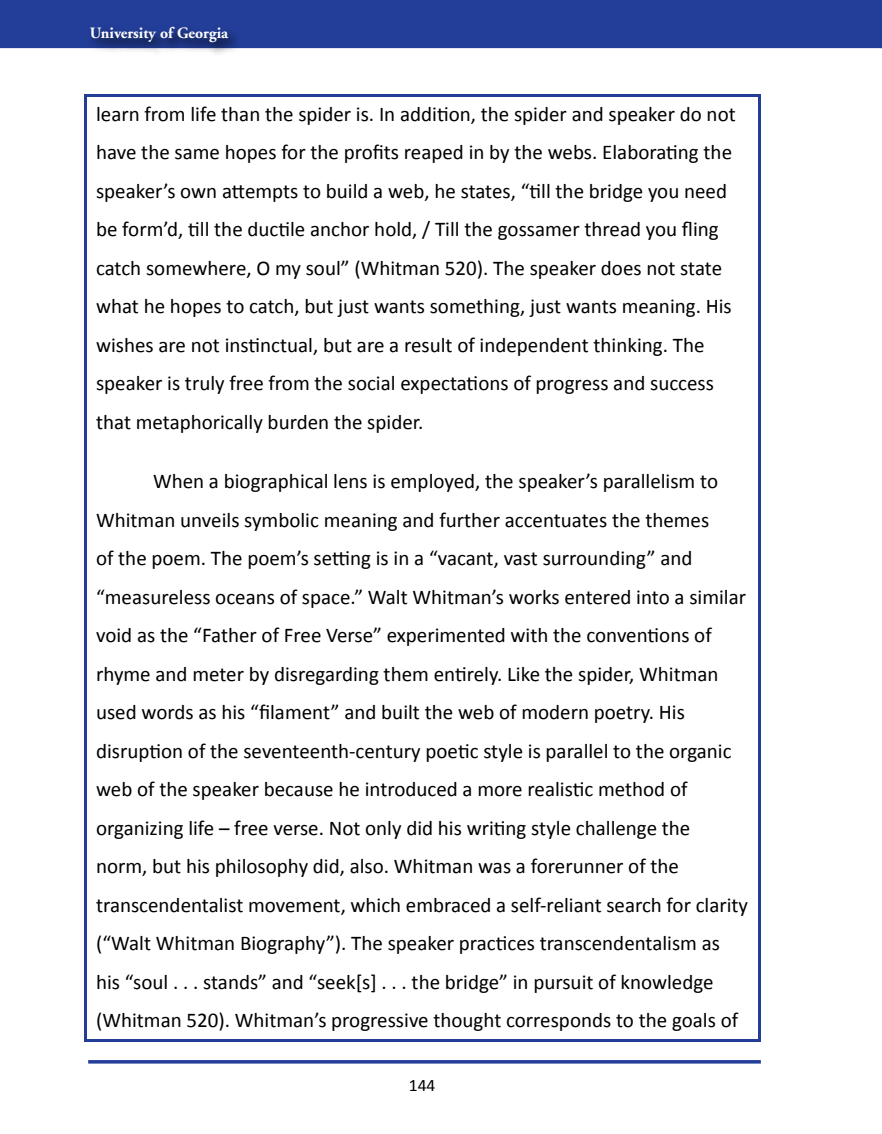
<style>
.page{position:relative;width:882px;height:1134px;background:#fff}
.page>*{position:absolute;margin:0;border:0;box-sizing:border-box;transform-origin:0 0}
.t1{font:21px/38.5px "Calibri";color:#000}
.t2{font:17.5px "Calibri";color:#000}
.t3{font:700 15.75px "Adobe Garamond";color:#fff}
</style>
<div class="page">
<div style="left:0;top:0;width:882px;height:48px;background:#233e99"></div>
<svg style="left:88px;top:1060px;width:673px;height:4px;background:#3e55a5"></svg>
<svg style="left:88px;top:24px;width:154px;height:30px;background:#475a9a"></svg>
<hr style="left:86px;top:1040px;width:675px;height:2px;background:#233e99">
<hr style="left:758px;top:94px;width:3px;height:946px;background:#233e99">
<hr style="left:84px;top:97px;width:3px;height:945px;background:#233e99">
<hr style="left:84px;top:94px;width:676px;height:3px;background:#233e99">
<p class="t3" style="left:90px;top:25px;width:140px">University of Georgia</p>
<p class="t1" style="left:96px;top:95px;width:641px">learn from life than the spider is. In addition, the spider and speaker do not have the same hopes for the profits reaped in by the webs. Elaborating the speaker’s own attempts to build a web, he states, “till the bridge you need be form’d, till the ductile anchor hold, / Till the gossamer thread you fling catch somewhere, O my soul” (Whitman 520). The speaker does not state what he hopes to catch, but just wants something, just wants meaning. His wishes are not instinctual, but are a result of independent thinking. The speaker is truly free from the social expectations of progress and success that metaphorically burden the spider.</p>
<p class="t1" style="left:96px;top:462px;width:654px;text-indent:57px">When a biographical lens is employed, the speaker’s parallelism to Whitman unveils symbolic meaning and further accentuates the themes<br>of the poem. The poem’s setting is in a “vacant, vast surrounding” and “measureless oceans of space.” Walt Whitman’s works entered into a similar void as the “Father of Free Verse” experimented with the conventions of rhyme and meter by disregarding them entirely. Like the spider, Whitman used words as his “filament” and built the web of modern poetry. His disruption of the seventeenth-century poetic style is parallel to the organic web of the speaker because he introduced a more realistic method of organizing life – free verse. Not only did his writing style challenge the<br>norm, but his philosophy did, also. Whitman was a forerunner of the transcendentalist movement, which embraced a self-reliant search for clarity (“Walt Whitman Biography”). The speaker practices transcendentalism as his “soul . . . stands” and “seek[s] . . . the bridge” in pursuit of knowledge (Whitman 520). Whitman’s progressive thought corresponds to the goals of</p>
<p class="t2" style="left:409px;top:1074px;width:28px">144</p>
</div>
